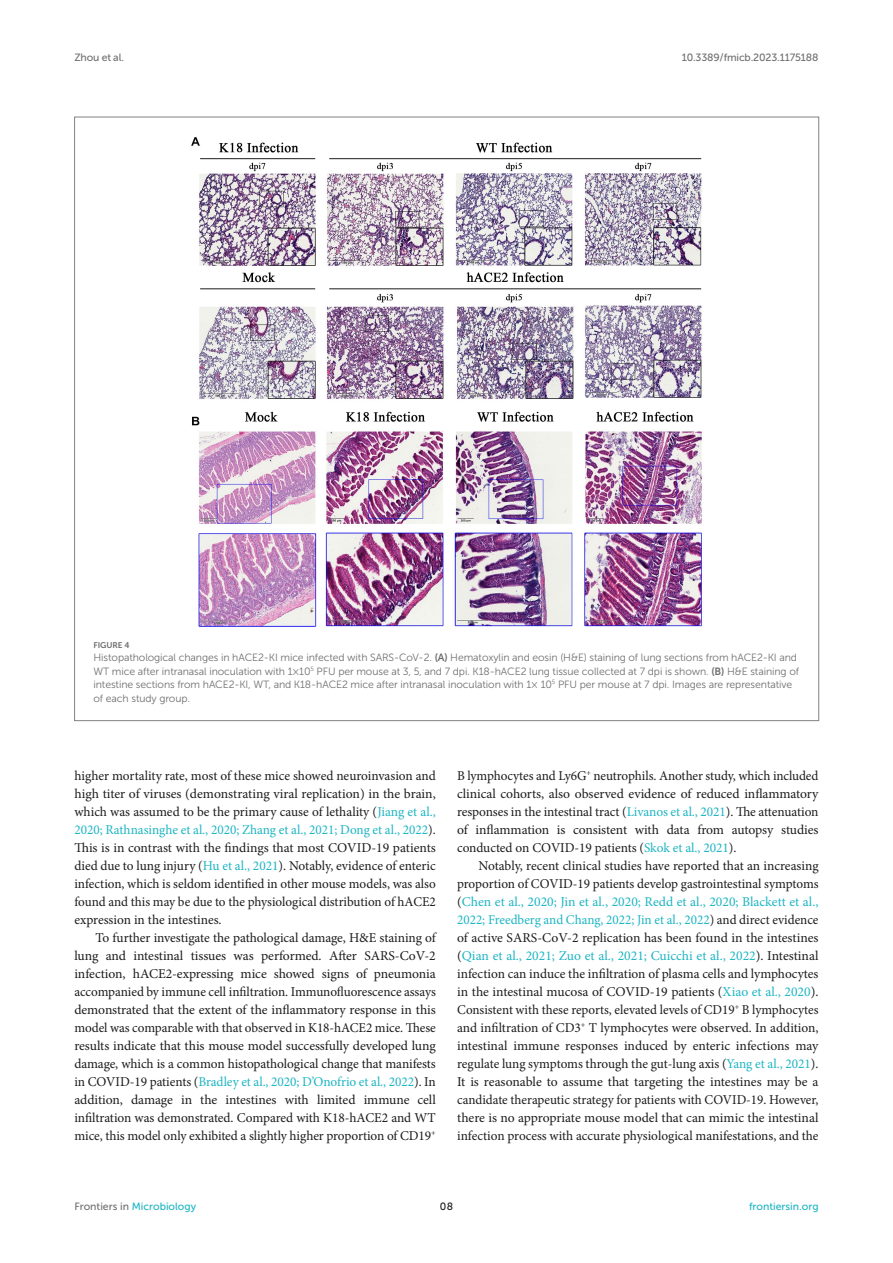
<style>
.page{position:relative;width:893px;height:1263px;background:#fff}
.page>*{position:absolute;margin:0;border:0;box-sizing:border-box;transform-origin:0 0}
.TEXT{font:13.5px/18px "Minion Pro";letter-spacing:-.005em;color:#1b1c1b;text-align:justify}
.FIG_LEG{font:10.5px/13.5px "Museo Sans 300";letter-spacing:-.01em;color:#706f70}
.t1{font:10.5px "Museo Sans 500";color:#1db5c3}
.t2{font:10.5px "Museo Sans 500";letter-spacing:-.015em;color:#706f70}
.t3{font:10.5px "Museo Sans 500";color:#1b1c1b}
.FIG_HD{font:8.25px "Museo Sans 700";letter-spacing:-.01em;color:#706f70}
.s1{font-family:"Museo Sans 700"}
.s2{color:#1db5c3}
.s3{color:#706f70}
</style>
<div class="page">
<img style="left:191px;top:137px;width:511px;height:490px">
<p class="t2" style="left:74px;top:51px;width:51px">Zhou et al.</p>
<p class="t2" style="left:682px;top:51px;width:138px">10.3389/fmicb.2023.1175188</p>
<p class="FIG_HD" style="left:94px;top:640px;width:37px">FIGURE 4</p>
<p class="FIG_LEG" style="left:94px;top:651px;width:707px">Histopathological changes in hACE2-KI mice infected with SARS-CoV-2. <span class="s1">(A)</span> Hematoxylin and eosin (H&amp;E) staining of lung sections from hACE2-KI and WT mice after intranasal inoculation with 1 × 10<sup>5</sup> PFU per mouse at 3, 5, and 7 dpi. K18-hACE2 lung tissue collected at 7 dpi is shown. <span class="s1">(B)</span> H&amp;E staining of intestine sections from hACE2-KI, WT, and K18-hACE2 mice after intranasal inoculation with 1× 10<sup>5</sup> PFU per mouse at 7 dpi. Images are representative of each study group.</p>
<p class="TEXT" style="left:74px;top:767px;width:363px">higher mortality rate, most of these mice showed neuroinvasion and high titer of viruses (demonstrating viral replication) in the brain, which was assumed to be the primary cause of lethality (<span class="s2">Jiang et al., 2020; Rathnasinghe et al., 2020; Zhang et al., 2021; Dong et al., 2022</span>).<br>This is in contrast with the findings that most COVID-19 patients died due to lung injury (<span class="s2">Hu et al., 2021</span>). Notably, evidence of enteric infection, which is seldom identified in other mouse models, was also found and this may be due to the physiological distribution of hACE2 expression in the intestines.</p>
<p class="TEXT" style="left:74px;top:929px;width:363px;text-indent:21px">To further investigate the pathological damage, H&amp;E staining of lung and intestinal tissues was performed. After SARS-CoV-2 infection, hACE2-expressing mice showed signs of pneumonia accompanied by immune cell infiltration. Immunofluorescence assays demonstrated that the extent of the inflammatory response in this model was comparable with that observed in K18-hACE2 mice. These results indicate that this mouse model successfully developed lung damage, which is a common histopathological change that manifests in COVID-19 patients (<span class="s2">Bradley et al., 2020; D’Onofrio et al., 2022</span>). In addition, damage in the intestines with limited immune cell infiltration was demonstrated. Compared with K18-hACE2 and WT mice, this model only exhibited a slightly higher proportion of CD19<sup>+</sup></p>
<p class="TEXT" style="left:457px;top:767px;width:363px">B lymphocytes and Ly6G<sup>+</sup> neutrophils. Another study, which included clinical cohorts, also observed evidence of reduced inflammatory responses in the intestinal tract (<span class="s2">Livanos et al., 2021</span>). The attenuation of inflammation is consistent with data from autopsy studies conducted on COVID-19 patients (<span class="s2">Skok et al., 2021</span>).</p>
<p class="TEXT" style="left:457px;top:857px;width:363px;text-indent:21px">Notably, recent clinical studies have reported that an increasing proportion of COVID-19 patients develop gastrointestinal symptoms (<span class="s2">Chen et al., 2020; Jin et al., 2020; Redd et al., 2020; Blackett et al., 2022; Freedberg and Chang, 2022; Jin et al., 2022</span>) and direct evidence of active SARS-CoV-2 replication has been found in the intestines (<span class="s2">Qian et al., 2021; Zuo et al., 2021; Cuicchi et al., 2022</span>). Intestinal infection can induce the infiltration of plasma cells and lymphocytes in the intestinal mucosa of COVID-19 patients (<span class="s2">Xiao et al., 2020</span>).<br>Consistent with these reports, elevated levels of CD19<sup>+</sup> B lymphocytes and infiltration of CD3<sup>+</sup> T lymphocytes were observed. In addition, intestinal immune responses induced by enteric infections may regulate lung symptoms through the gut-lung axis (<span class="s2">Yang et al., 2021</span>).<br>It is reasonable to assume that targeting the intestines may be a candidate therapeutic strategy for patients with COVID-19. However, there is no appropriate mouse model that can mimic the intestinal infection process with accurate physiological manifestations, and the</p>
<p class="t1" style="left:74px;top:1200px;width:123px"><span class="s3">Frontiers in</span> Microbiology</p>
<p class="t3" style="left:440px;top:1200px;width:15px">08</p>
<p class="t1" style="left:749px;top:1200px;width:71px">frontiersin.org</p>
</div>
